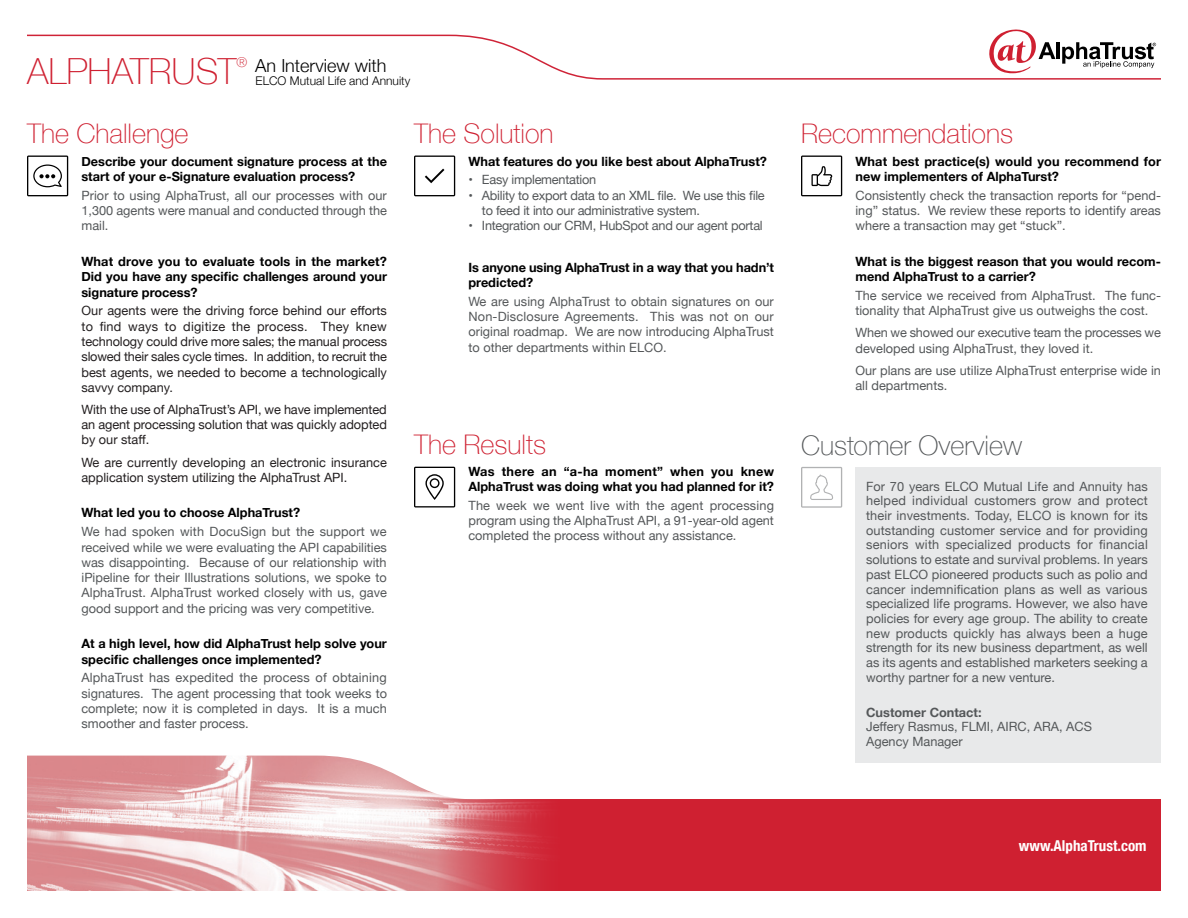
<style>
.page{position:relative;width:1188px;height:918px;background:#fff}
.page>*{position:absolute;margin:0;border:0;box-sizing:border-box;transform-origin:0 0}
.t1{font:100 36px "Helvetica Neue";color:#cf2031}
.t2{font:100 27px "Helvetica Neue";color:#cf2031}
.t3{font:100 27px "Helvetica Neue";color:#545759}
.t4{font:300 18px "Helvetica Neue";color:#000}
.Paragraph_Style_2{font:700 condensed 15px "Helvetica Neue";color:#fff}
.t5{font:100 13.5px "Helvetica Neue";color:#cf2031}
.basic_txt{font:12.75px/15.3px "Helvetica Neue";color:#545759;text-align:justify}
.Paragraph_Style_2-2{font:12.75px/14.7px "Helvetica Neue";letter-spacing:-.02em;color:#545759}
.basic_txt-2{font:12.75px/15.3px "Helvetica Neue";color:#231f20;text-align:justify}
.question_call_outs{font:700 12.75px/15.3px "Helvetica Neue";color:#000}
.basic_txt-3{font:700 12.75px/15.3px "Helvetica Neue";color:#000}
.Paragraph_Style_2-3{font:12.75px "Helvetica Neue";color:#545759}
.Paragraph_Style_2-4{font:700 12.75px "Helvetica Neue";color:#545759}
.t6{font:300 12px "Helvetica Neue";color:#000}
</style>
<div class="page">
<div style="left:585px;top:799px;width:576px;height:92px;background:#cf2031"></div>
<img style="left:27px;top:756px;width:436px;height:135px">
<svg style="left:359px;top:799px;width:226px;height:92px;background:#db727b"></svg>
<div style="left:855px;top:467px;width:306px;height:296px;background:#e8e9ea"></div>
<svg style="left:27px;top:156px;width:41px;height:40px"></svg>
<svg style="left:414px;top:156px;width:41px;height:40px"></svg>
<svg style="left:801px;top:156px;width:41px;height:40px"></svg>
<svg style="left:414px;top:467px;width:41px;height:40px"></svg>
<svg style="left:801px;top:467px;width:41px;height:41px"></svg>
<svg style="left:27px;top:34px;width:1134px;height:46px"></svg>
<svg style="left:987px;top:29px;width:68px;height:44px"></svg>
<hr style="left:1057px;top:42px;width:3px;height:17px;background:#000">
<svg style="left:1062px;top:42px;width:94px;height:26px"></svg>
<p class="t1" style="left:27px;top:44px;width:211px">ALPHATRUST</p>
<p class="t5" style="left:236px;top:52px;width:12px">®</p>
<p class="t2" style="left:27px;top:113px;width:163px">The Challenge</p>
<p class="t2" style="left:414px;top:113px;width:141px">The Solution</p>
<p class="t2" style="left:801px;top:113px;width:214px">Recommendations</p>
<p class="t4" style="left:255px;top:51px;width:133px">An Interview with</p>
<p class="t6" style="left:256px;top:71px;width:156px">ELCO Mutual Life and Annuity</p>
<p class="question_call_outs" style="left:81px;top:154px;width:307px">Describe your document signature process at the start of your e-Signature evaluation process?</p>
<p class="basic_txt" style="left:81px;top:188px;width:307px">Prior to using AlphaTrust, all our processes with our 1,300 agents were manual and conducted through the mail.</p>
<p class="question_call_outs" style="left:81px;top:254px;width:307px;text-align:justify">What drove you to evaluate tools in the market?<br>Did you have any specific challenges around your signature process?</p>
<p class="basic_txt-2" style="left:81px;top:304px;width:307px">Our agents were the driving force behind our efforts to find ways to digitize the process. They knew technology could drive more sales; the manual process slowed their sales cycle times. In addition, to recruit the best agents, we needed to become a technologically savvy company.</p>
<p class="basic_txt-2" style="left:81px;top:402px;width:307px">With the use of AlphaTrust’s API, we have implemented an agent processing solution that was quickly adopted by our staff.</p>
<p class="basic_txt-2" style="left:81px;top:455px;width:307px">We are currently developing an electronic insurance application system utilizing the AlphaTrust API.</p>
<p class="basic_txt-3" style="left:81px;top:506px;width:220px">What led you to choose AlphaTrust?</p>
<p class="basic_txt" style="left:81px;top:525px;width:307px">We had spoken with DocuSign but the support we received while we were evaluating the API capabilities was disappointing. Because of our relationship with iPipeline for their Illustrations solutions, we spoke to AlphaTrust. AlphaTrust worked closely with us, gave good support and the pricing was very competitive.</p>
<p class="question_call_outs" style="left:81px;top:636px;width:307px">At a high level, how did AlphaTrust help solve your specific challenges once implemented?</p>
<p class="basic_txt" style="left:81px;top:671px;width:307px">AlphaTrust has expedited the process of obtaining signatures. The agent processing that took weeks to complete; now it is completed in days. It is a much smoother and faster process.</p>
<p class="question_call_outs" style="left:468px;top:154px;width:300px">What features do you like best about AlphaTrust?</p>
<p class="Paragraph_Style_2-2" style="left:468px;top:173px;width:129px">• Easy implementation</p>
<p class="Paragraph_Style_2-2" style="left:482px;top:188px;width:284px;line-height:15.3px;text-indent:-14px">• Ability to export data to an XML file. We use this file to feed it into our administrative system.</p>
<p class="Paragraph_Style_2-2" style="left:468px;top:219px;width:296px">• Integration our CRM, HubSpot and our agent portal</p>
<p class="basic_txt-3" style="left:468px;top:260px;width:307px">Is anyone using AlphaTrust in a way that you hadn’t predicted?</p>
<p class="basic_txt" style="left:468px;top:294px;width:307px">We are using AlphaTrust to obtain signatures on our Non-Disclosure Agreements. This was not on our original roadmap. We are now introducing AlphaTrust to other departments within ELCO.</p>
<p class="question_call_outs" style="left:855px;top:154px;width:307px">What best practice(s) would you recommend for new implementers of AlphaTurst?</p>
<p class="basic_txt" style="left:855px;top:188px;width:307px">Consistently check the transaction reports for “pend&shy;ing” status. We review these reports to identify areas where a transaction may get “stuck”.</p>
<p class="basic_txt-3" style="left:855px;top:254px;width:307px">What is the biggest reason that you would recom&shy;mend AlphaTrust to a carrier?</p>
<p class="basic_txt" style="left:855px;top:289px;width:307px">The service we received from AlphaTrust. The func&shy;tionality that AlphaTrust give us outweighs the cost.</p>
<p class="basic_txt" style="left:855px;top:326px;width:307px">When we showed our executive team the processes we developed using AlphaTrust, they loved it.</p>
<p class="basic_txt" style="left:855px;top:363px;width:307px">Our plans are use utilize AlphaTrust enterprise wide in all departments.</p>
<p class="t2" style="left:414px;top:424px;width:134px">The Results</p>
<p class="t3" style="left:801px;top:425px;width:223px">Customer Overview</p>
<p class="basic_txt-3" style="left:468px;top:464px;width:307px">Was there an “a-ha moment” when you knew<br>AlphaTrust was doing what you had planned for it?</p>
<p class="basic_txt" style="left:468px;top:498px;width:307px">The week we went live with the agent processing program using the AlphaTrust API, a 91-year-old agent completed the process without any assistance.</p>
<p class="Paragraph_Style_2-2" style="left:866px;top:479px;width:283px;text-align:justify">For 70 years ELCO Mutual Life and Annuity has helped individual customers grow and protect their investments. Today, ELCO is known for its outstanding customer service and for providing seniors with specialized products for financial solutions to estate and survival problems. In years past ELCO pioneered products such as polio and cancer indemnification plans as well as various specialized life programs. However, we also have policies for every age group. The ability to create new products quickly has always been a huge strength for its new business department, as well as its agents and established marketers seeking a worthy partner for a new venture.</p>
<p class="Paragraph_Style_2-4" style="left:866px;top:702px;width:117px">Customer Contact:</p>
<p class="Paragraph_Style_2-3" style="left:866px;top:718px;width:227px">Jeffery Rasmus, FLMI, AIRC, ARA, ACS</p>
<p class="Paragraph_Style_2-3" style="left:866px;top:732px;width:98px">Agency Manager</p>
<p class="Paragraph_Style_2" style="left:1019px;top:833px;width:129px">www.AlphaTrust.com</p>
</div>
